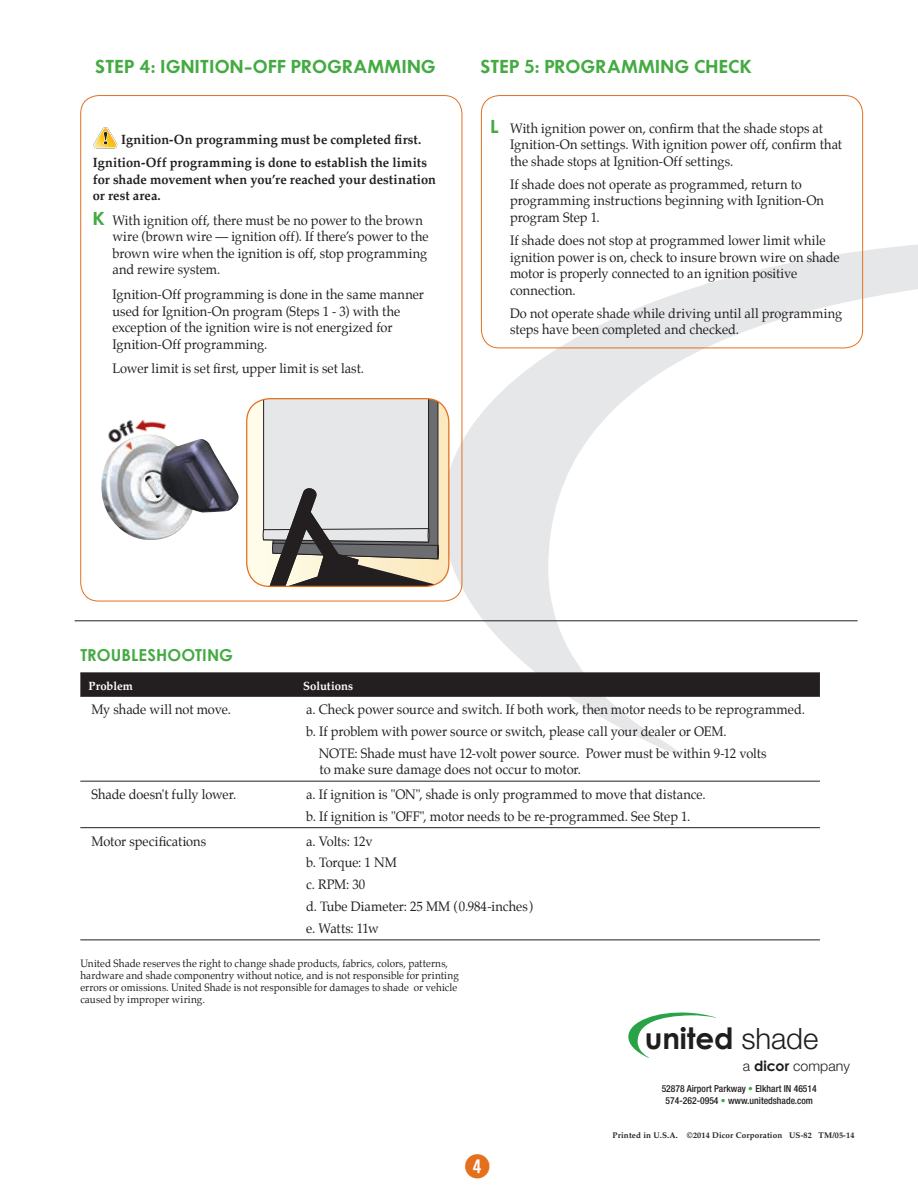
<style>
.page{position:relative;width:918px;height:1188px;background:#fff}
.page>*{position:absolute;margin:0;border:0;box-sizing:border-box;transform-origin:0 0}
.t1{font:700 32.4px "Combi Numerals Pro";color:#e4701e}
.t2{font:700 29.4px "Century Gothic";letter-spacing:-.005em;color:#201d1e}
.t3{font:600 16.5px "Futura";letter-spacing:.015em;color:#44aa42}
.t4{font:700 16.5px "Century Gothic";letter-spacing:.005em;color:#44aa42}
.t5{font:300 14.1px "Helvetica Neue";color:#201d1e}
.t6{font:13.5px/16.5px "Palatino";color:#231f20;scale:.95 1}
.t7{font:700 13.5px/23.2px "Palatino";letter-spacing:.005em;color:#231f20;scale:.95 1}
.t8{font:700 12px "Palatino";color:#fff;scale:.95 1}
.t9{font:10.5px/12px "Palatino";letter-spacing:.005em;color:#231f20;scale:.95 1}
.t10{font:500 condensed 9.6px/12.5px "Helvetica Neue";color:#231f20;text-align:center}
.t11{font:700 8.25px "Palatino";letter-spacing:.02em;color:#231f20}
.s1{font-family:"Futura";font-weight:600;font-size:16.5px;color:#44aa42}
.s2{font-family:"Helvetica Neue";font-weight:300}
.s3{color:#44aa42}
.s4{font-family:"Century Gothic";font-weight:700}
</style>
<div class="page">
<svg style="left:437px;top:221px;width:481px;height:533px"></svg>
<div style="left:481px;top:95px;width:382px;height:253px;border:1px solid #e4701e;border-radius:18px"></div>
<svg style="left:628px;top:1012px;width:88px;height:46px"></svg>
<hr style="left:75px;top:620px;width:783px;height:1px;background:#231f20">
<svg style="left:93px;top:127px;width:25px;height:22px"></svg>
<svg style="left:247px;top:399px;width:202px;height:187px;background:#c5c3bf"></svg>
<div style="left:246px;top:398px;width:203px;height:189px;border:1px solid #e4701e;border-radius:23px"></div>
<img style="left:108px;top:419px;width:59px;height:16px">
<img style="left:101px;top:435px;width:138px;height:105px">
<div style="left:80px;top:674px;width:740px;height:22px;background:#231f20"></div>
<hr style="left:80px;top:673px;width:215px;height:1px;background:#231f20">
<hr style="left:295px;top:673px;width:525px;height:1px;background:#231f20">
<hr style="left:80px;top:696px;width:215px;height:1px;background:#231f20">
<hr style="left:295px;top:696px;width:525px;height:1px;background:#231f20">
<hr style="left:80px;top:781px;width:215px;height:1px;background:#231f20">
<hr style="left:295px;top:781px;width:525px;height:1px;background:#231f20">
<hr style="left:80px;top:827px;width:215px;height:1px;background:#231f20">
<hr style="left:295px;top:827px;width:525px;height:1px;background:#231f20">
<hr style="left:80px;top:940px;width:215px;height:1px;background:#231f20">
<hr style="left:295px;top:940px;width:525px;height:1px;background:#231f20">
<p class="t3" style="left:95px;top:55px;width:342px">STEP 4: IGNITION-OFF PROGRAMMING</p>
<p class="t7" style="left:93px;top:128px;width:353px;text-indent:28px">Ignition-On programming must be completed first.<br>Ignition-Off programming is done to establish the limits</p>
<p class="t7" style="left:93px;top:171px;width:363px;line-height:16.5px">for shade movement when you’re reached your destination or rest area.</p>
<p class="t6" style="left:112px;top:212px;width:334px;text-indent:-19px"><span class="s1">K</span> With ignition off, there must be no power to the brown wire (brown wire — ignition off). If there’s power to the brown wire when the ignition is off, stop programming and rewire system.</p>
<p class="t6" style="left:112px;top:286px;width:329px">Ignition-Off programming is done in the same manner used for Ignition-On program (Steps 1 - 3) with the exception of the ignition wire is not energized for Ignition-Off programming.</p>
<p class="t6" style="left:112px;top:360px;width:266px">Lower limit is set first, upper limit is set last.</p>
<p class="t3" style="left:480px;top:55px;width:273px">STEP 5: PROGRAMMING CHECK</p>
<p class="t6" style="left:510px;top:120px;width:351px;text-indent:-19px"><span class="s1">L</span> With ignition power on, confirm that the shade stops at<br>Ignition-On settings. With ignition power off, confirm that the shade stops at Ignition-Off settings.</p>
<p class="t6" style="left:510px;top:176px;width:332px">If shade does not operate as programmed, return to programming instructions beginning with Ignition-On program Step 1.</p>
<p class="t6" style="left:510px;top:232px;width:348px">If shade does not stop at programmed lower limit while ignition power is on, check to insure brown wire on shade motor is properly connected to an ignition positive connection.</p>
<p class="t6" style="left:510px;top:305px;width:351px">Do not operate shade while driving until all programming steps have been completed and checked.</p>
<p class="t4" style="left:80px;top:645px;width:154px">TROUBLESHOOTING</p>
<p class="t8" style="left:88px;top:678px;width:48px">Problem</p>
<p class="t8" style="left:303px;top:678px;width:54px">Solutions</p>
<p class="t6" style="left:91px;top:701px;width:148px">My shade will not move.</p>
<p class="t6" style="left:306px;top:701px;width:526px">a. Check power source and switch. If both work, then motor needs to be reprogrammed.</p>
<p class="t6" style="left:306px;top:723px;width:444px">b. If problem with power source or switch, please call your dealer or OEM.</p>
<p class="t6" style="left:319px;top:745px;width:473px">NOTE: Shade must have 12-volt power source. Power must be within 9-12 volts</p>
<p class="t6" style="left:320px;top:762px;width:277px">to make sure damage does not occur to motor.</p>
<p class="t6" style="left:91px;top:786px;width:154px">Shade doesn't fully lower.</p>
<p class="t6" style="left:306px;top:783px;width:422px;line-height:21.9px">a. If ignition is "ON", shade is only programmed to move that distance. b. If ignition is "OFF", motor needs to be re-programmed. See Step 1.</p>
<p class="t6" style="left:91px;top:833px;width:122px">Motor specifications</p>
<p class="t6" style="left:306px;top:830px;width:241px;line-height:21.9px">a. Volts: 12v<br>b. Torque: 1 NM<br>c. RPM: 30<br>d. Tube Diameter: 25 MM (0.984-inches) e. Watts: 11w</p>
<p class="t9" style="left:80px;top:958px;width:400px">United Shade reserves the right to change shade products, fabrics, colors, patterns, hardware and shade componentry without notice, and is not responsible for printing errors or omissions. United Shade is not responsible for damages to shade or vehicle caused by improper wiring.</p>
<h1 class="t1" style="left:464px;top:1154px;width:28px">r</h1>
<h2 class="t2" style="left:645px;top:1020px;width:175px">united <span class="s2">shade</span></h2>
<p class="t10" style="left:662px;top:1082px;width:157px">52878 Airport Parkway <span class="s3">•</span> Elkhart IN 46514<br>574-262-0954 <span class="s3">•</span> www.unitedshade.com</p>
<p class="t5" style="left:743px;top:1057px;width:109px">a <span class="s4">dicor</span> company</p>
<p class="t11" style="left:613px;top:1130px;width:243px">Printed in U.S.A. ©2014 Dicor Corporation US-82 TM/05-14</p>
</div>
